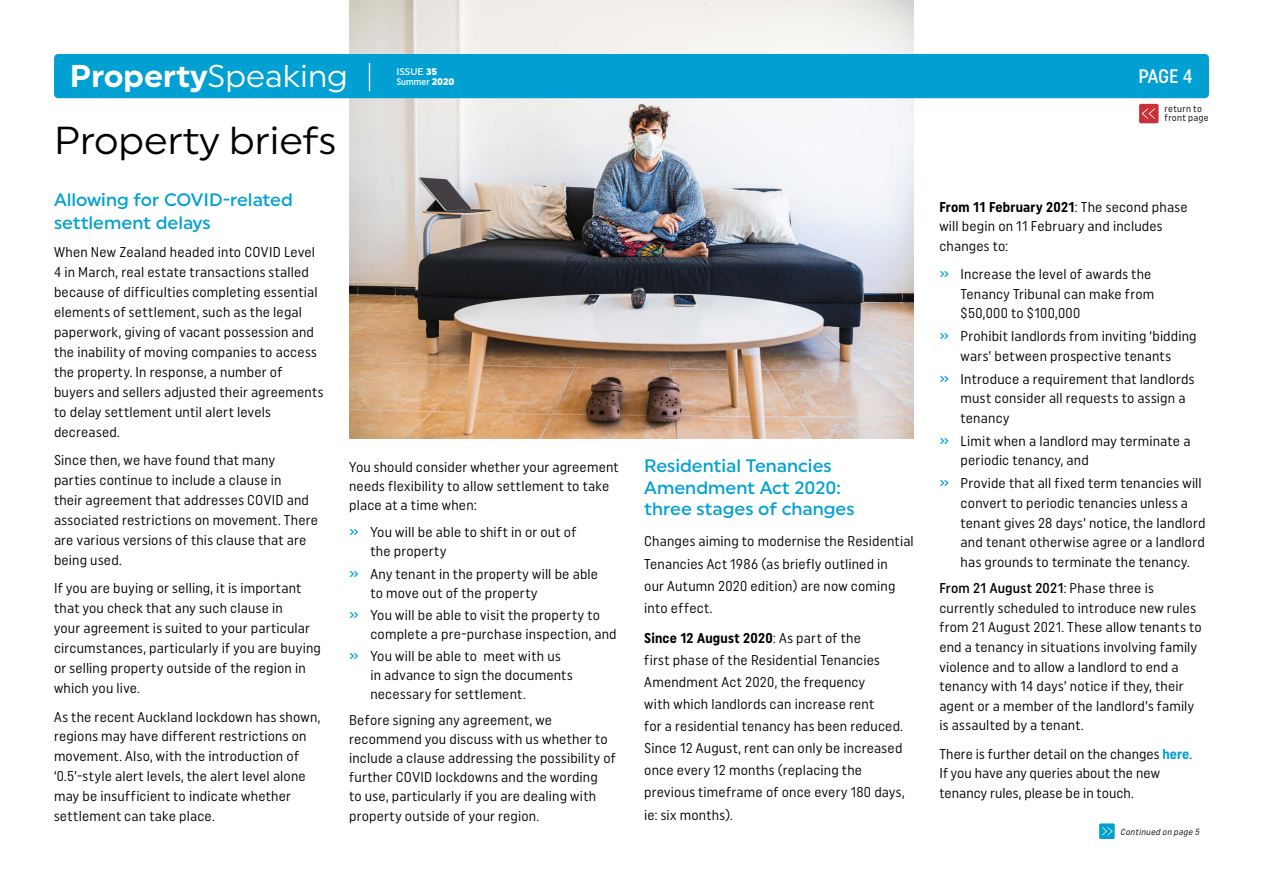
<style>
.page{position:relative;width:1263px;height:893px;background:#fff}
.page>*{position:absolute;margin:0;border:0;box-sizing:border-box;transform-origin:0 0}
.t1{font:39px "Uniform";color:#000}
.t2{font:700 31.5px "Uniform";color:#fff}
.t3{font:500 19.5px "Uniform Condensed";color:#fff}
.t4{font:500 18px/21.6px "Uniform";color:#00a0d2}
.t5{font:14.25px/20px "Uniform Condensed";letter-spacing:.015em;color:#000}
.t6{font:9.6px/9px "Uniform Condensed";letter-spacing:.03em;color:#000}
.t7{font:500 9.6px "Uniform Condensed";color:#fff}
.t8{font:500 9.6px "Uniform";color:#fff}
.t9{font:italic 8.85px "Uniform Condensed";color:#000}
.s1{font-weight:400}
.s2{font-weight:900}
.s3{font-family:"Uniform";font-weight:900}
.s4{font-weight:500;color:#00a0d2}
.s5{font-weight:700}
.s6{font-weight:500}
.s7{font-weight:700;color:#00a0d2}
</style>
<div class="page">
<img style="left:349px;top:0;width:565px;height:438px">
<div style="left:54px;top:54px;width:1155px;height:44px;background:#00a0d2;border-radius:4px"></div>
<div style="left:1139px;top:104px;width:19px;height:19px;background:#cd2f36;border-radius:2px"></div>
<svg style="left:1142px;top:108px;width:13px;height:11px"></svg>
<svg style="left:369px;top:63px;width:1px;height:28px"></svg>
<div style="left:1099px;top:823px;width:16px;height:16px;background:#00a0d2"></div>
<svg style="left:1102px;top:827px;width:10px;height:8px"></svg>
<h2 class="t2" style="left:70px;top:57px;width:280px">Property<span class="s1">Speaking</span></h2>
<p class="t8" style="left:396px;top:65px;width:43px">ISSUE <span class="s2">35</span></p>
<p class="t7" style="left:396px;top:76px;width:60px">Summer <span class="s3">2020</span></p>
<h1 class="t1" style="left:54px;top:117px;width:284px">Property briefs</h1>
<p class="t4" style="left:54px;top:188px;width:240px;line-height:22.5px">Allowing for COVID-related settlement delays</p>
<p class="t5" style="left:54px;top:242px;width:271px">When New Zealand headed into COVID Level 4 in March, real estate transactions stalled because of difficulties completing essential elements of settlement, such as the legal paperwork, giving of vacant possession and the inability of moving companies to access the property. In response, a number of buyers and sellers adjusted their agreements to delay settlement until alert levels decreased.</p>
<p class="t5" style="left:54px;top:450px;width:265px">Since then, we have found that many parties continue to include a clause in<br>their agreement that addresses COVID and associated restrictions on movement. There are various versions of this clause that are being used.</p>
<p class="t5" style="left:54px;top:578px;width:268px">If you are buying or selling, it is important that you check that any such clause in<br>your agreement is suited to your particular circumstances, particularly if you are buying or selling property outside of the region in which you live.</p>
<p class="t5" style="left:54px;top:706px;width:268px">As the recent Auckland lockdown has shown, regions may have different restrictions on movement. Also, with the introduction of ‘0.5’-style alert levels, the alert level alone may be insufficient to indicate whether settlement can take place.</p>
<p class="t5" style="left:349px;top:457px;width:271px;line-height:19px">You should consider whether your agreement needs flexibility to allow settlement to take place at a time when:</p>
<p class="t5" style="left:370px;top:523px;width:208px;line-height:19px;text-indent:-21px"><span class="s4">»</span> You will be able to shift in or out of the property</p>
<p class="t5" style="left:370px;top:564px;width:229px;line-height:19px;text-indent:-21px"><span class="s4">»</span> Any tenant in the property will be able to move out of the property</p>
<p class="t5" style="left:370px;top:605px;width:248px;line-height:19px;text-indent:-21px"><span class="s4">»</span> You will be able to visit the property to complete a pre-purchase inspection, and</p>
<p class="t5" style="left:370px;top:646px;width:204px;line-height:19px;text-indent:-21px"><span class="s4">»</span> You will be able to meet with us in advance to sign the documents necessary for settlement.</p>
<p class="t5" style="left:349px;top:710px;width:268px;line-height:19.2px">Before signing any agreement, we recommend you discuss with us whether to include a clause addressing the possibility of further COVID lockdowns and the wording<br>to use, particularly if you are dealing with property outside of your region.</p>
<p class="t4" style="left:644px;top:455px;width:212px">Residential Tenancies<br>Amendment Act 2020: three stages of changes</p>
<p class="t5" style="left:644px;top:530px;width:271px;line-height:22px">Changes aiming to modernise the Residential Tenancies Act 1986 (as briefly outlined in<br>our Autumn 2020 edition) are now coming into effect.</p>
<p class="t5" style="left:644px;top:627px;width:262px;line-height:22px"><span class="s5">Since 12 August 2020</span>: As part of the<br>first phase of the Residential Tenancies Amendment Act 2020, the frequency<br>with which landlords can increase rent<br>for a residential tenancy has been reduced.<br>Since 12 August, rent can only be increased once every 12 months (replacing the previous timeframe of once every 180 days, ie: six months).</p>
<h3 class="t3" style="left:1138px;top:64px;width:56px">PAGE 4</h3>
<p class="t6" style="left:1164px;top:104px;width:46px">return to front page</p>
<p class="t5" style="left:939px;top:196px;width:250px"><span class="s5">From 11 February 2021</span>: The second phase will begin on 11 February and includes changes to:</p>
<p class="t5" style="left:961px;top:264px;width:195px;text-indent:-21px"><span class="s4">»</span> Increase the level of awards the<br>Tenancy Tribunal can make from $50,000 to $100,000</p>
<p class="t5" style="left:939px;top:326px;width:259px;text-align:center"><span class="s4">»</span> Prohibit landlords from inviting ‘bidding wars’ between prospective tenants</p>
<p class="t5" style="left:961px;top:369px;width:235px;text-indent:-21px"><span class="s4">»</span> Introduce a requirement that landlords must consider all requests to assign a tenancy</p>
<p class="t5" style="left:961px;top:431px;width:231px;text-indent:-21px"><span class="s4">»</span> Limit when a landlord may terminate a periodic tenancy, and</p>
<p class="t5" style="left:961px;top:473px;width:246px;text-indent:-21px"><span class="s4">»</span> Provide that all fixed term tenancies will convert to periodic tenancies unless a tenant gives 28 days’ notice, the landlord and tenant otherwise agree or a landlord has grounds to terminate the tenancy.</p>
<p class="t5" style="left:939px;top:578px;width:264px"><span class="s6">From 21 August 2021</span>: Phase three is currently scheduled to introduce new rules from 21 August 2021. These allow tenants to end a tenancy in situations involving family violence and to allow a landlord to end a tenancy with 14 days’ notice if they, their agent or a member of the landlord’s family is assaulted by a tenant.</p>
<p class="t5" style="left:939px;top:744px;width:254px">There is further detail on the changes <span class="s7">here</span>.<br>If you have any queries about the new tenancy rules, please be in touch.</p>
<p class="t9" style="left:1120px;top:826px;width:82px">Continued on page 5</p>
</div>
